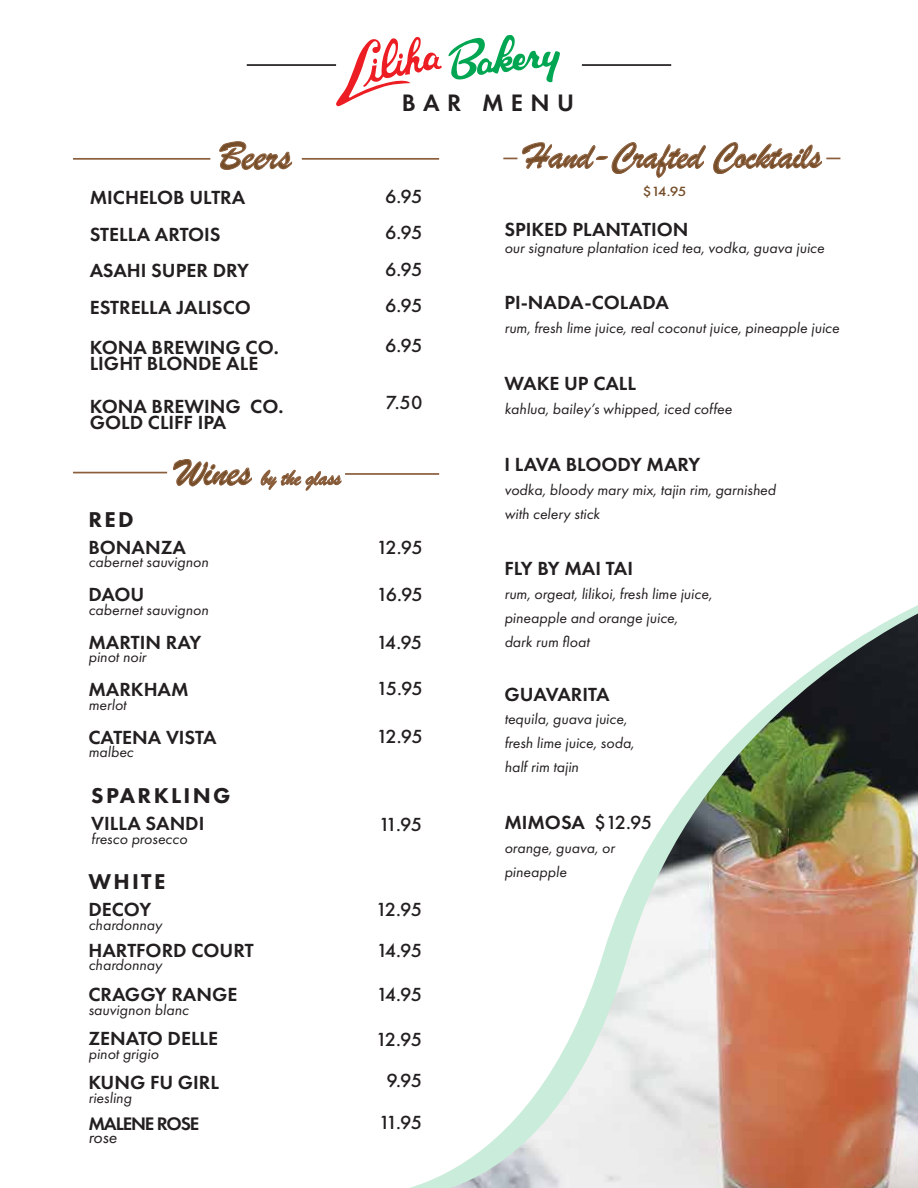
<style>
.page{position:relative;width:918px;height:1188px;background:#fff}
.page>*{position:absolute;margin:0;border:0;box-sizing:border-box;transform-origin:0 0}
.t1{font:41.55px "Brush Script";color:#754d29}
.t2{font:38.25px "Brush Script";letter-spacing:-.02em;color:#754d29}
.t3{font:600 24.75px "Futura PT";letter-spacing:.3em;color:#231f20}
.t4{font:22.35px "Brush Script";letter-spacing:-.02em;color:#754d29}
.t5{font:800 22.2px "Futura PT";letter-spacing:.1em;color:#231f20}
.t6{font:600 19.65px/36.6px "Futura PT";color:#231f20}
.t7{font:500 19.65px/36.6px "Futura PT";letter-spacing:-.045em;color:#231f20;text-align:justify}
.t8{font:600 18.9px "Futura PT";letter-spacing:-.06em;color:#231f20}
.t9{font:italic 17.1px "Futura PT";color:#231f20}
.t10{font:italic 15.45px/23.9px "Futura PT";color:#231f20}
.t11{font:500 13.8px "Futura PT";color:#754d29;scale:1.11 1}
.s1{font-size:41.55px}
.s2{font-weight:500}
</style>
<div class="page">
<svg style="left:336px;top:37px;width:106px;height:69px"></svg>
<svg style="left:448px;top:35px;width:112px;height:48px"></svg>
<hr style="left:582px;top:64px;width:89px;height:2px;background:#231f20">
<hr style="left:247px;top:64px;width:89px;height:2px;background:#231f20">
<img style="left:450px;top:614px;width:468px;height:574px">
<svg style="left:503px;top:142px;width:203px;height:36px"></svg>
<svg style="left:713px;top:142px;width:127px;height:32px"></svg>
<svg style="left:219px;top:141px;width:73px;height:29px"></svg>
<hr style="left:73px;top:158px;width:137px;height:2px;background:#8b5e3c">
<hr style="left:302px;top:158px;width:137px;height:2px;background:#8b5e3c">
<svg style="left:173px;top:459px;width:79px;height:27px"></svg>
<svg style="left:261px;top:470px;width:80px;height:21px"></svg>
<hr style="left:73px;top:472px;width:94px;height:1px;background:#8b5e3c">
<hr style="left:345px;top:473px;width:94px;height:2px;background:#8b5e3c">
<h1 class="t1" style="left:219px;top:131px;width:74px">Beers</h1>
<p class="t6" style="left:90px;top:179px;width:163px">MICHELOB ULTRA<br>STELLA ARTOIS<br>ASAHI SUPER DRY<br>ESTRELLA JALISCO</p>
<p class="t6" style="left:90px;top:339px;width:191px;line-height:16px">KONA BREWING CO.<br>LIGHT BLONDE ALE</p>
<p class="t6" style="left:90px;top:398px;width:195px;line-height:16px">KONA BREWING CO.<br>GOLD CLIFF IPA</p>
<h3 class="t4" style="left:175px;top:464px;width:167px"><span class="s1">Wines</span> by the glass</h3>
<h3 class="t5" style="left:88px;top:505px;width:47px">RED</h3>
<p class="t6" style="left:88px;top:529px;width:99px">BONANZA</p>
<p class="t10" style="left:88px;top:550px;width:122px">cabernet sauvignon</p>
<p class="t6" style="left:88px;top:576px;width:57px">DAOU</p>
<p class="t10" style="left:88px;top:598px;width:122px">cabernet sauvignon</p>
<p class="t6" style="left:88px;top:624px;width:114px">MARTIN RAY</p>
<p class="t10" style="left:88px;top:645px;width:59px">pinot noir</p>
<p class="t6" style="left:88px;top:671px;width:102px">MARKHAM</p>
<p class="t10" style="left:88px;top:693px;width:39px">merlot</p>
<p class="t6" style="left:88px;top:719px;width:130px">CATENA VISTA</p>
<p class="t10" style="left:88px;top:740px;width:47px">malbec</p>
<h3 class="t5" style="left:91px;top:782px;width:141px">SPARKLING</h3>
<p class="t6" style="left:91px;top:805px;width:115px">VILLA SANDI</p>
<p class="t10" style="left:91px;top:827px;width:98px">fresco prosecco</p>
<h3 class="t5" style="left:88px;top:868px;width:79px">WHITE</h3>
<p class="t6" style="left:88px;top:891px;width:64px">DECOY</p>
<p class="t10" style="left:88px;top:913px;width:75px">chardonnay</p>
<p class="t6" style="left:88px;top:932px;width:167px">HARTFORD COURT</p>
<p class="t10" style="left:88px;top:953px;width:75px">chardonnay</p>
<p class="t6" style="left:88px;top:976px;width:150px">CRAGGY RANGE</p>
<p class="t10" style="left:88px;top:997px;width:102px">sauvignon blanc</p>
<p class="t6" style="left:88px;top:1020px;width:131px">ZENATO DELLE</p>
<p class="t10" style="left:88px;top:1041px;width:72px">pinot grigio</p>
<p class="t6" style="left:88px;top:1064px;width:132px">KUNG FU GIRL</p>
<p class="t10" style="left:88px;top:1086px;width:45px">riesling</p>
<p class="t8" style="left:88px;top:1112px;width:113px">MALENE ROSE</p>
<p class="t9" style="left:88px;top:1128px;width:30px">rose</p>
<h3 class="t3" style="left:402px;top:87px;width:174px">BAR MENU</h3>
<h2 class="t2" style="left:525px;top:133px;width:298px">Hand-Crafted Cocktails</h2>
<p class="t11" style="left:643px;top:183px;width:41px">$14.95</p>
<p class="t6" style="left:504px;top:211px;width:186px">SPIKED PLANTATION</p>
<p class="t10" style="left:504px;top:236px;width:322px">our signature plantation iced tea, vodka, guava juice</p>
<p class="t6" style="left:504px;top:284px;width:166px">PI-NADA-COLADA</p>
<p class="t10" style="left:504px;top:316px;width:337px">rum, fresh lime juice, real coconut juice, pineapple juice</p>
<p class="t6" style="left:504px;top:365px;width:133px">WAKE UP CALL</p>
<p class="t10" style="left:504px;top:397px;width:229px">kahlua, bailey’s whipped, iced coffee</p>
<p class="t6" style="left:504px;top:446px;width:197px">I LAVA BLOODY MARY</p>
<p class="t10" style="left:504px;top:478px;width:273px">vodka, bloody mary mix, tajin rim, garnished with celery stick</p>
<p class="t7" style="left:385px;top:178px;width:39px">6.95<br>6.95<br>6.95<br>6.95</p>
<p class="t7" style="left:385px;top:327px;width:39px">6.95</p>
<p class="t7" style="left:386px;top:384px;width:38px">7.50</p>
<p class="t7" style="left:377px;top:529px;width:48px">12.95</p>
<p class="t7" style="left:377px;top:577px;width:48px">16.95</p>
<p class="t7" style="left:377px;top:624px;width:47px">14.95</p>
<p class="t7" style="left:377px;top:671px;width:48px">15.95</p>
<p class="t7" style="left:377px;top:718px;width:48px">12.95</p>
<p class="t7" style="left:379px;top:806px;width:45px">11.95</p>
<p class="t7" style="left:376px;top:889px;width:48px;line-height:41px">12.95<br>14.95</p>
<p class="t7" style="left:376px;top:977px;width:47px">14.95</p>
<p class="t7" style="left:376px;top:1019px;width:48px;line-height:41px;text-align:center">12.95<br>9.95</p>
<p class="t7" style="left:379px;top:1105px;width:45px">11.95</p>
<p class="t6" style="left:504px;top:550px;width:130px">FLY BY MAI TAI</p>
<p class="t10" style="left:504px;top:582px;width:209px">rum, orgeat, lilikoi, fresh lime juice, pineapple and orange juice,<br>dark rum float</p>
<p class="t6" style="left:504px;top:675px;width:107px">GUAVARITA</p>
<p class="t10" style="left:504px;top:707px;width:132px">tequila, guava juice, fresh lime juice, soda, half rim tajin</p>
<p class="t6" style="left:504px;top:804px;width:149px">MIMOSA <span class="s2">$12.95</span></p>
<p class="t10" style="left:504px;top:836px;width:112px">orange, guava, or pineapple</p>
</div>
